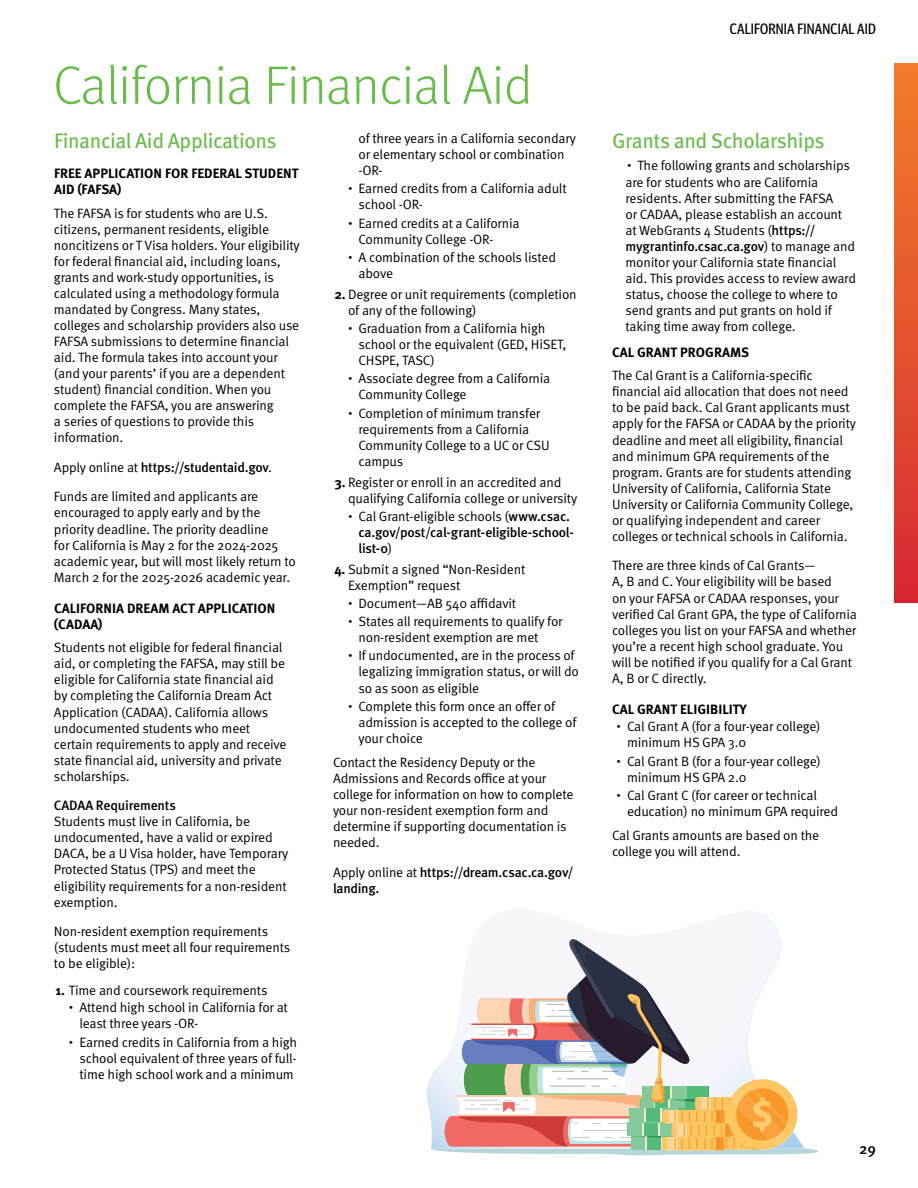
<style>
.page{position:relative;width:918px;height:1188px;background:#fff}
.page>*{position:absolute;margin:0;border:0;box-sizing:border-box;transform-origin:0 0}
.t1{font:300 54px "Meta OT";letter-spacing:-.01em;color:#68bd49}
.t2{font:21px "Meta OT";letter-spacing:-.02em;color:#68bd49}
.t3{font:condensed 15px "Meta Headline OT";letter-spacing:.01em;color:#000}
.t4{font:500 15px "Meta OT";color:#000}
.t5{font:13.5px/16px "Meta OT Norm";letter-spacing:-.015em;color:#000}
.t6{font:500 13.5px/16px "Meta OT";letter-spacing:-.02em;color:#000}
.t7{font:700 13.5px/16px "Meta OT";color:#000}
.s1{font-family:"Meta OT Norm";font-weight:400}
.s2{font-family:"Meta OT";font-weight:700}
.s3{font-family:"Meta OT";font-weight:100}
.s4{font-family:"Meta OT";font-weight:500}
</style>
<div class="page">
<div style="left:894px;top:63px;width:24px;height:540px;background:linear-gradient(to bottom,#f27d2a,#d82932)"></div>
<svg style="left:426px;top:936px;width:392px;height:219px"></svg>
<h1 class="t1" style="left:53px;top:54px;width:481px">California Financial Aid</h1>
<h2 class="t2" style="left:54px;top:128px;width:224px">Financial Aid Applications</h2>
<p class="t7" style="left:54px;top:166px;width:246px">FREE APPLICATION FOR FEDERAL STUDENT<br>AID (FAFSA)</p>
<p class="t5" style="left:54px;top:205px;width:247px">The FAFSA is for students who are U.S. citizens, permanent residents, eligible noncitizens or T Visa holders. Your eligibility for federal financial aid, including loans, grants and work-study opportunities, is calculated using a methodology formula mandated by Congress. Many states, colleges and scholarship providers also use FAFSA submissions to determine financial aid. The formula takes into account your (and your parents’ if you are a dependent student) financial condition. When you complete the FAFSA, you are answering<br>a series of questions to provide this information.</p>
<p class="t6" style="left:54px;top:460px;width:220px"><span class="s1">Apply online at</span> https://studentaid.gov<span class="s1">.</span></p>
<p class="t5" style="left:54px;top:489px;width:243px">Funds are limited and applicants are encouraged to apply early and by the priority deadline. The priority deadline<br>for California is May 2 for the 2024-2025 academic year, but will most likely return to March 2 for the 2025-2026 academic year.</p>
<p class="t7" style="left:54px;top:600px;width:223px">CALIFORNIA DREAM ACT APPLICATION (CADAA)</p>
<p class="t5" style="left:54px;top:640px;width:234px">Students not eligible for federal financial aid, or completing the FAFSA, may still be eligible for California state financial aid by completing the California Dream Act Application (CADAA). California allows undocumented students who meet certain requirements to apply and receive state financial aid, university and private scholarships.</p>
<p class="t6" style="left:54px;top:798px;width:123px">CADAA Requirements</p>
<p class="t5" style="left:54px;top:814px;width:236px">Students must live in California, be undocumented, have a valid or expired DACA, be a U Visa holder, have Temporary Protected Status (TPS) and meet the eligibility requirements for a non-resident exemption.</p>
<p class="t5" style="left:54px;top:924px;width:238px">Non-resident exemption requirements (students must meet all four requirements to be eligible):</p>
<p class="t5" style="left:55px;top:982px;width:214px"><span class="s2">1.</span> Time and coursework requirements</p>
<p class="t5" style="left:80px;top:1000px;width:210px;text-indent:-11px"><span class="s3">•</span> Attend high school in California for at least three years -OR-</p>
<p class="t5" style="left:80px;top:1034px;width:219px;text-align:justify;text-indent:-11px"><span class="s3">•</span> Earned credits in California from a high school equivalent of three years of full&shy;time high school work and a minimum</p>
<p class="t5" style="left:359px;top:130px;width:219px">of three years in a California secondary or elementary school or combination -OR-</p>
<p class="t5" style="left:359px;top:181px;width:210px;text-indent:-11px"><span class="s3">•</span> Earned credits from a California adult school -OR-</p>
<p class="t5" style="left:359px;top:215px;width:163px;text-indent:-11px"><span class="s3">•</span> Earned credits at a California<br>Community College -OR-</p>
<p class="t5" style="left:359px;top:250px;width:199px;text-indent:-11px"><span class="s3">•</span> A combination of the schools listed above</p>
<p class="t5" style="left:348px;top:287px;width:230px;text-indent:-14px"><span class="s2">2.</span> Degree or unit requirements (completion of any of the following)</p>
<p class="t5" style="left:359px;top:321px;width:209px;text-indent:-11px"><span class="s3">•</span> Graduation from a California high school or the equivalent (GED, HiSET,<br>CHSPE, TASC)</p>
<p class="t5" style="left:359px;top:371px;width:193px;text-indent:-11px"><span class="s3">•</span> Associate degree from a California<br>Community College</p>
<p class="t5" style="left:359px;top:405px;width:193px;text-indent:-11px"><span class="s3">•</span> Completion of minimum transfer requirements from a California<br>Community College to a UC or CSU campus</p>
<p class="t5" style="left:348px;top:475px;width:231px;text-indent:-14px"><span class="s2">3.</span> Register or enroll in an accredited and qualifying California college or university</p>
<p class="t5" style="left:348px;top:508px;width:224px"><span class="s3">•</span> Cal Grant-eligible schools (<span class="s4">www.csac.</span></p>
<p class="t6" style="left:359px;top:525px;width:217px">ca.gov/post/cal-grant-eligible-school&shy;list-0<span class="s1">)</span></p>
<p class="t5" style="left:348px;top:562px;width:179px;text-indent:-14px"><span class="s2">4.</span> Submit a signed “Non-Resident<br>Exemption” request</p>
<p class="t5" style="left:348px;top:595px;width:170px"><span class="s3">•</span> Document—AB 540 affidavit</p>
<p class="t5" style="left:359px;top:614px;width:206px;text-indent:-11px"><span class="s3">•</span> States all requirements to qualify for non-resident exemption are met</p>
<p class="t5" style="left:359px;top:648px;width:222px;text-indent:-11px"><span class="s3">•</span> If undocumented, are in the process of legalizing immigration status, or will do so as soon as eligible</p>
<p class="t5" style="left:359px;top:698px;width:220px;text-indent:-11px"><span class="s3">•</span> Complete this form once an offer of admission is accepted to the college of your choice</p>
<p class="t5" style="left:333px;top:755px;width:242px">Contact the Residency Deputy or the Admissions and Records office at your college for information on how to complete your non-resident exemption form and determine if supporting documentation is needed.</p>
<p class="t6" style="left:333px;top:865px;width:242px"><span class="s1">Apply online at</span> https://dream.csac.ca.gov/ landing.</p>
<p class="t3" style="left:730px;top:20px;width:148px">CALIFORNIA FINANCIAL AID</p>
<h2 class="t2" style="left:612px;top:128px;width:214px">Grants and Scholarships</h2>
<p class="t5" style="left:626px;top:158px;width:226px"><span class="s3">•</span> The following grants and scholarships are for students who are California residents. After submitting the FAFSA<br>or CADAA, please establish an account at WebGrants 4 Students (<span class="s4">https://</span></p>
<p class="t6" style="left:626px;top:238px;width:231px">mygrantinfo.csac.ca.gov<span class="s1">) to manage and</span></p>
<p class="t5" style="left:626px;top:254px;width:232px">monitor your California state financial aid. This provides access to review award status, choose the college to where to send grants and put grants on hold if taking time away from college.</p>
<p class="t7" style="left:612px;top:344px;width:139px">CAL GRANT PROGRAMS</p>
<p class="t5" style="left:612px;top:368px;width:246px">The Cal Grant is a California-specific financial aid allocation that does not need to be paid back. Cal Grant applicants must apply for the FAFSA or CADAA by the priority deadline and meet all eligibility, financial and minimum GPA requirements of the program. Grants are for students attending University of California, California State University or California Community College, or qualifying independent and career colleges or technical schools in California.</p>
<p class="t5" style="left:612px;top:558px;width:247px">There are three kinds of Cal Grants—<br>A, B and C. Your eligibility will be based<br>on your FAFSA or CADAA responses, your verified Cal Grant GPA, the type of California colleges you list on your FAFSA and whether you’re a recent high school graduate. You will be notified if you qualify for a Cal Grant A, B or C directly.</p>
<p class="t7" style="left:612px;top:702px;width:136px">CAL GRANT ELIGIBILITY</p>
<p class="t5" style="left:627px;top:719px;width:195px;text-indent:-11px"><span class="s3">•</span> Cal Grant A (for a four-year college) minimum HS GPA 3.0</p>
<p class="t5" style="left:627px;top:753px;width:196px;text-indent:-11px"><span class="s3">•</span> Cal Grant B (for a four-year college) minimum HS GPA 2.0</p>
<p class="t5" style="left:627px;top:788px;width:213px;text-indent:-11px"><span class="s3">•</span> Cal Grant C (for career or technical education) no minimum GPA required</p>
<p class="t5" style="left:612px;top:828px;width:209px">Cal Grants amounts are based on the college you will attend.</p>
<p class="t4" style="left:859px;top:1140px;width:18px">29</p>
</div>
